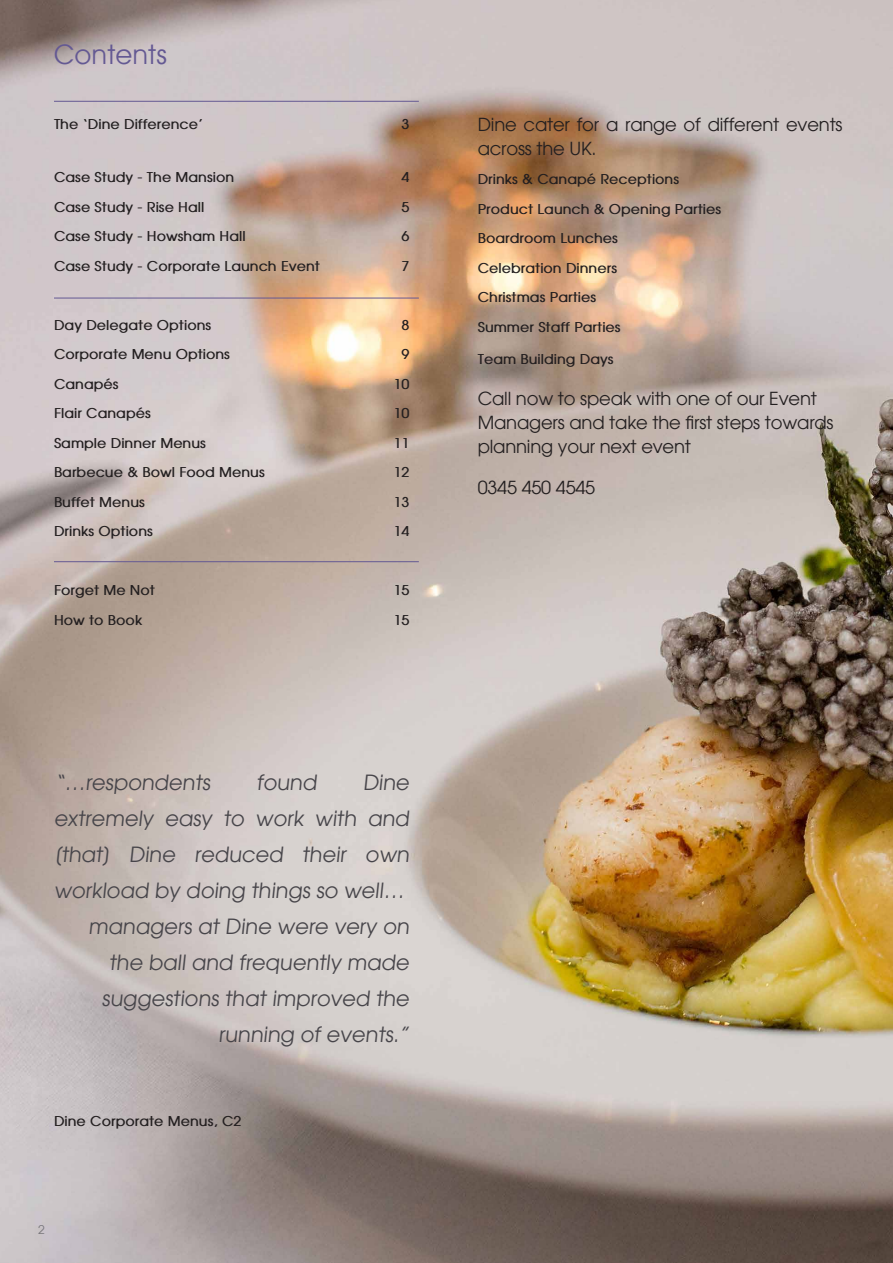
<style>
.page{position:relative;width:893px;height:1263px;background:#fff}
.page>*{position:absolute;margin:0;border:0;box-sizing:border-box;transform-origin:0 0}
.t1{font:27px "Avant Guard Regular SWFTE";letter-spacing:.025em;color:#645993}
.t2{font:21px/36px "Avant Garde LT";color:#47454a;text-align:justify}
.t3{font:18px/24px "Avant Garde LT";letter-spacing:-.01em;color:#231f20}
.t4{font:700 13.5px "Avant Garde";color:#231f20}
.t5{font:12px "Avant Garde LT";color:#78767b}
.s1{font-style:italic}
</style>
<div class="page">
<img style="left:0;top:0;width:893px;height:1263px">
<hr style="left:54px;top:101px;width:365px;height:1px;background:#645993">
<hr style="left:54px;top:298px;width:365px;height:1px;background:#645993">
<hr style="left:54px;top:561px;width:365px;height:1px;background:#645993">
<hr style="left:892px;top:568px;width:1px;height:695px;background:#dadadb">
<p class="t1" style="left:54px;top:38px;width:115px">Contents</p>
<p class="t4" style="left:54px;top:116px;width:151px">The ‘Dine Difference’</p>
<p class="t4" style="left:401px;top:116px;width:10px">3</p>
<p class="t4" style="left:54px;top:169px;width:182px">Case Study - The Mansion</p>
<p class="t4" style="left:401px;top:169px;width:10px">4</p>
<p class="t4" style="left:54px;top:198px;width:152px">Case Study - Rise Hall</p>
<p class="t4" style="left:401px;top:198px;width:10px">5</p>
<p class="t4" style="left:54px;top:228px;width:193px">Case Study - Howsham Hall</p>
<p class="t4" style="left:401px;top:228px;width:10px">6</p>
<p class="t4" style="left:54px;top:257px;width:268px">Case Study - Corporate Launch Event</p>
<p class="t4" style="left:401px;top:257px;width:10px">7</p>
<p class="t4" style="left:54px;top:316px;width:159px">Day Delegate Options</p>
<p class="t4" style="left:401px;top:316px;width:10px">8</p>
<p class="t4" style="left:54px;top:346px;width:178px">Corporate Menu Options</p>
<p class="t4" style="left:401px;top:346px;width:10px">9</p>
<p class="t4" style="left:54px;top:375px;width:66px">Canapés</p>
<p class="t4" style="left:393px;top:375px;width:18px">10</p>
<p class="t4" style="left:54px;top:405px;width:98px">Flair Canapés</p>
<p class="t4" style="left:393px;top:405px;width:18px">10</p>
<p class="t4" style="left:54px;top:434px;width:153px">Sample Dinner Menus</p>
<p class="t4" style="left:393px;top:434px;width:18px">11</p>
<p class="t4" style="left:54px;top:464px;width:212px">Barbecue &amp; Bowl Food Menus</p>
<p class="t4" style="left:393px;top:464px;width:18px">12</p>
<p class="t4" style="left:54px;top:493px;width:92px">Buffet Menus</p>
<p class="t4" style="left:393px;top:493px;width:18px">13</p>
<p class="t4" style="left:54px;top:523px;width:100px">Drinks Options</p>
<p class="t4" style="left:393px;top:523px;width:18px">14</p>
<p class="t4" style="left:54px;top:582px;width:102px">Forget Me Not</p>
<p class="t4" style="left:393px;top:582px;width:18px">15</p>
<p class="t4" style="left:54px;top:611px;width:90px">How to Book</p>
<p class="t4" style="left:393px;top:611px;width:18px">15</p>
<p class="t2" style="left:54px;top:764px;width:160px"><span class="s1">“</span>…respondents</p>
<p class="t2" style="left:257px;top:764px;width:64px">found</p>
<p class="t2" style="left:54px;top:764px;width:359px;text-indent:309px">Dine extremely easy to work with and [that] Dine reduced their own workload by doing things so well…</p>
<p class="t2" style="left:89px;top:908px;width:325px;text-align:right">managers at Dine were very on the ball and frequently made suggestions that improved the running of events.”</p>
<p class="t4" style="left:54px;top:1113px;width:189px">Dine Corporate Menus, C2</p>
<p class="t5" style="left:38px;top:1222px;width:8px">2</p>
<p class="t3" style="left:478px;top:112px;width:366px">Dine cater for a range of different events across the UK.</p>
<p class="t4" style="left:478px;top:171px;width:203px">Drinks &amp; Canapé Receptions</p>
<p class="t4" style="left:478px;top:200px;width:245px">Product Launch &amp; Opening Parties</p>
<p class="t4" style="left:478px;top:230px;width:142px">Boardroom Lunches</p>
<p class="t4" style="left:478px;top:259px;width:141px">Celebration Dinners</p>
<p class="t4" style="left:478px;top:289px;width:120px">Christmas Parties</p>
<p class="t4" style="left:478px;top:318px;width:144px">Summer Staff Parties</p>
<p class="t4" style="left:478px;top:351px;width:137px">Team Building Days</p>
<p class="t3" style="left:478px;top:387px;width:357px">Call now to speak with one of our Event<br>Managers and take the first steps towards planning your next event</p>
<p class="t3" style="left:478px;top:476px;width:119px">0345 450 4545</p>
</div>
